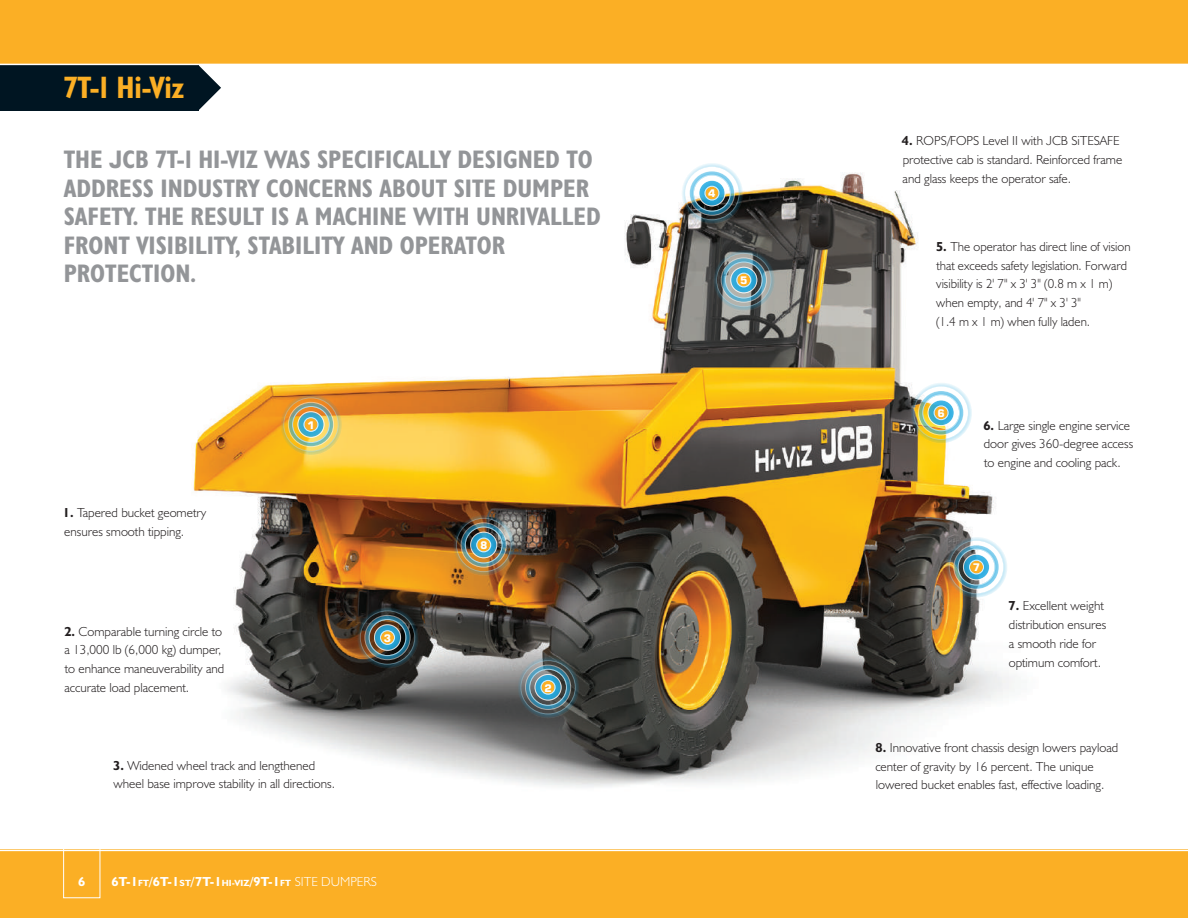
<style>
.page{position:relative;width:1188px;height:918px;background:#fff}
.page>*{position:absolute;margin:0;border:0;box-sizing:border-box;transform-origin:0 0}
.t1{font:31.2px "JCB Bold Condensed";color:#fbaf25}
.t2{font:25.5px/28.5px "JCB Bold Condensed";color:#939598}
.t3{font:13.2px/18.8px "JCB Light";color:#231f20}
.t4{font:700 13.2px "JCB Euro";letter-spacing:.01em;color:#fff}
.t5{font:13.2px "JCB Bold";color:#fff}
.t6{font:700 10.5px "Square 721 BT";color:#fff}
.s1{font-family:"JCB Bold"}
.s2{font-size:9px}
.s3{font-family:"JCB Light";font-weight:400}
</style>
<div class="page">
<img style="left:193px;top:172px;width:820px;height:615px">
<div style="left:0;top:54px;width:130px;height:57px;background:#001522"></div>
<svg style="left:198px;top:65px;width:23px;height:45px"></svg>
<div style="left:68px;top:54px;width:130px;height:57px;background:#001522"></div>
<img style="left:279px;top:393px;width:64px;height:63px">
<svg style="left:712px;top:248px;width:64px;height:64px;background:#728588"></svg>
<img style="left:909px;top:381px;width:64px;height:63px">
<img style="left:451px;top:513px;width:65px;height:64px">
<img style="left:944px;top:535px;width:65px;height:64px">
<img style="left:680px;top:163px;width:64px;height:62px">
<svg style="left:516px;top:656px;width:64px;height:63px;background:#617579"></svg>
<img style="left:355px;top:606px;width:65px;height:63px">
<div style="left:0;top:849px;width:1188px;height:69px;background:#fbaf25"></div>
<div style="left:0;top:0;width:1188px;height:64px;background:#fbaf25"></div>
<div style="left:63px;top:839px;width:37px;height:59px;border:1px solid #fff"></div>
<hr style="left:0;top:850px;width:1188px;height:1px;background:#fff">
<hr style="left:0;top:64px;width:1188px;height:1px;background:#fff">
<h1 class="t1" style="left:64px;top:68px;width:122px">7T-1 Hi-Viz</h1>
<h2 class="t2" style="left:64px;top:145px;width:538px">THE JCB 7T-1 HI-VIZ WAS SPECIFICALLY DESIGNED TO ADDRESS INDUSTRY CONCERNS ABOUT SITE DUMPER SAFETY. THE RESULT IS A MACHINE WITH UNRIVALLED FRONT VISIBILITY, STABILITY AND OPERATOR PROTECTION.</h2>
<p class="t3" style="left:63px;top:503px;width:145px"><span class="s1">1.</span> Tapered bucket geometry ensures smooth tipping.</p>
<p class="t6" style="left:307px;top:419px;width:9px">1</p>
<p class="t3" style="left:64px;top:621px;width:161px"><span class="s1">2.</span> Comparable turning circle to a 13,000 lb (6,000 kg) dumper, to enhance maneuverability and accurate load placement.</p>
<p class="t3" style="left:113px;top:756px;width:223px"><span class="s1">3.</span> Widened wheel track and lengthened wheel base improve stability in all directions.</p>
<p class="t6" style="left:384px;top:632px;width:9px">3</p>
<p class="t5" style="left:78px;top:873px;width:9px">6</p>
<p class="t4" style="left:112px;top:873px;width:267px">6T-1<span class="s2">FT</span>/6T-1<span class="s2">ST</span>/7T-1<span class="s2">HI-VIZ</span>/9T-1<span class="s2">FT</span> <span class="s3">SITE DUMPERS</span></p>
<p class="t6" style="left:480px;top:539px;width:9px">8</p>
<p class="t6" style="left:544px;top:681px;width:9px">2</p>
<p class="t6" style="left:708px;top:187px;width:9px">4</p>
<p class="t6" style="left:740px;top:274px;width:9px">5</p>
<p class="t3" style="left:902px;top:131px;width:222px"><span class="s1">4.</span> ROPS/FOPS Level II with JCB SiTESAFE protective cab is standard. Reinforced frame and glass keeps the operator safe.</p>
<p class="t3" style="left:936px;top:237px;width:196px"><span class="s1">5.</span> The operator has direct line of vision that exceeds safety legislation. Forward visibility is 2' 7" x 3' 3" (0.8 m x 1 m) when empty, and 4' 7" x 3' 3"<br>(1.4 m x 1 m) when fully laden.</p>
<p class="t6" style="left:937px;top:407px;width:9px">6</p>
<p class="t3" style="left:983px;top:415px;width:151px"><span class="s1">6.</span> Large single engine service door gives 360-degree access to engine and cooling pack.</p>
<p class="t6" style="left:973px;top:561px;width:9px">7</p>
<p class="t3" style="left:1009px;top:596px;width:99px"><span class="s1">7.</span> Excellent weight distribution ensures a smooth ride for optimum comfort.</p>
<p class="t3" style="left:875px;top:738px;width:244px"><span class="s1">8.</span> Innovative front chassis design lowers payload center of gravity by 16 percent. The unique lowered bucket enables fast, effective loading.</p>
</div>
